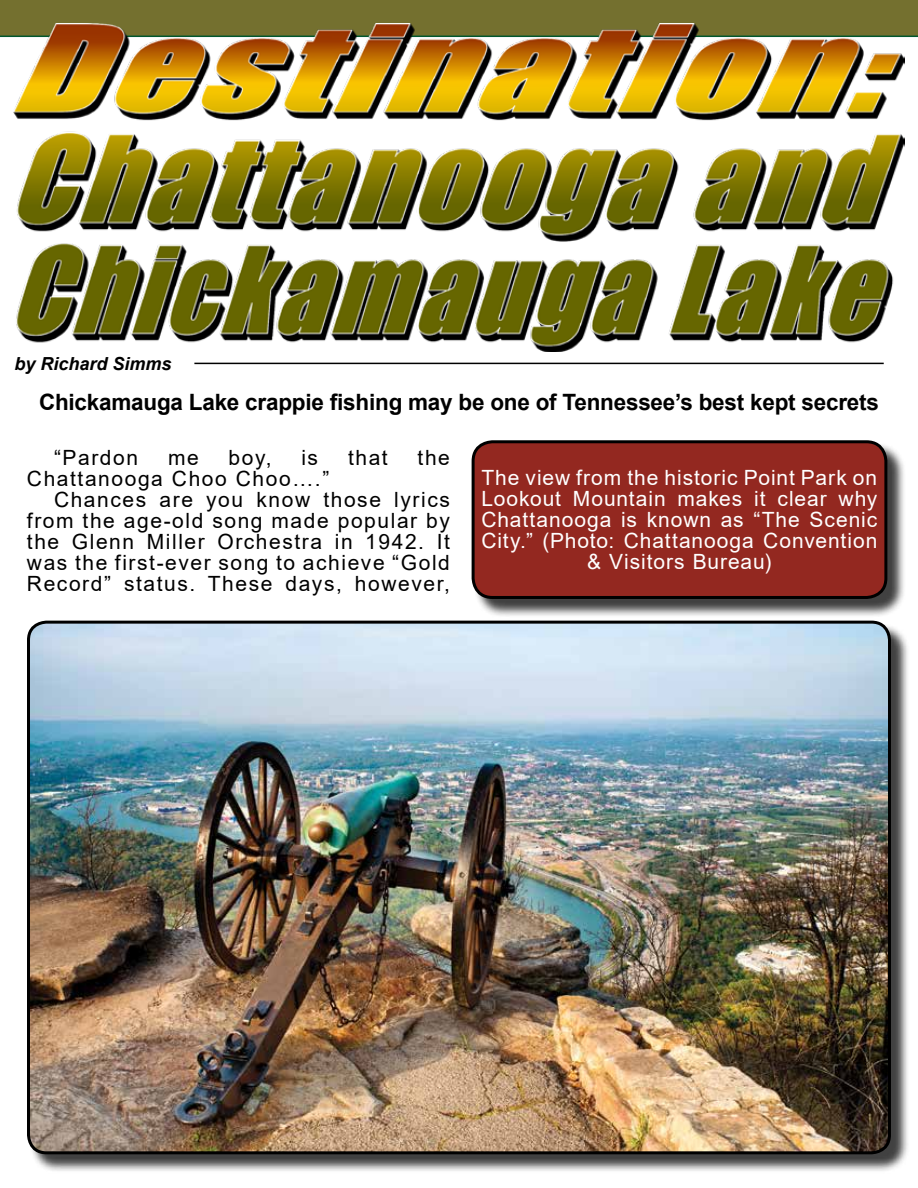
<style>
.page{position:relative;width:918px;height:1188px;background:#fff}
.page>*{position:absolute;margin:0;border:0;box-sizing:border-box;transform-origin:0 0}
.t1{font:700 22.5px "Arial";letter-spacing:-.01em;color:#000}
.t2{font:21px "Arial";letter-spacing:.075em;color:#000}
.t3{font:21px/21px "Arial";letter-spacing:.045em;color:#fff;text-align:center}
.t4{font:italic 700 18px "Arial";color:#000}
</style>
<div class="page">
<div style="left:0;top:0;width:918px;height:37px;background:#74702f"></div>
<hr style="left:194px;top:363px;width:690px;height:1px;background:#000">
<img style="left:13px;top:23px;width:892px;height:329px">
<div style="left:29px;top:623px;width:880px;height:550px;background:#000;opacity:.75"></div>
<img style="left:28px;top:622px;width:862px;height:531px">
<div style="left:27px;top:621px;width:864px;height:533px;border:3px solid #000;border-radius:18px"></div>
<div style="left:474px;top:443px;width:432px;height:174px;background:#000;opacity:.75"></div>
<div style="left:473px;top:442px;width:413px;height:155px;background:#932820;border-radius:19px"></div>
<div style="left:472px;top:440px;width:415px;height:159px;border:3px solid #000;border-radius:19px"></div>
<p class="t4" style="left:15px;top:352px;width:159px">by Richard Simms</p>
<p class="t1" style="left:39px;top:387px;width:841px">Chickamauga Lake crappie fishing may be one of Tennessee’s best kept secrets</p>
<p class="t2" style="left:54px;top:443px;width:86px">“Pardon</p>
<p class="t2" style="left:168px;top:443px;width:32px">me</p>
<p class="t2" style="left:229px;top:443px;width:44px">boy,</p>
<p class="t2" style="left:301px;top:443px;width:18px">is</p>
<p class="t2" style="left:348px;top:443px;width:41px">that</p>
<p class="t2" style="left:418px;top:443px;width:34px">the</p>
<p class="t2" style="left:27px;top:464px;width:304px">Chattanooga Choo Choo….”</p>
<p class="t2" style="left:54px;top:485px;width:397px">Chances are you know those lyrics</p>
<p class="t2" style="left:27px;top:506px;width:424px">from the age-old song made popular by</p>
<p class="t2" style="left:27px;top:527px;width:424px">the Glenn Miller Orchestra in 1942. It</p>
<p class="t2" style="left:27px;top:548px;width:424px">was the first-ever song to achieve “Gold</p>
<p class="t2" style="left:27px;top:569px;width:424px">Record” status. These days, however,</p>
<p class="t3" style="left:481px;top:467px;width:398px">The view from the historic Point Park on Lookout Mountain makes it clear why Chattanooga is known as “The Scenic City.” (Photo: Chattanooga Convention &amp; Visitors Bureau)</p>
</div>
